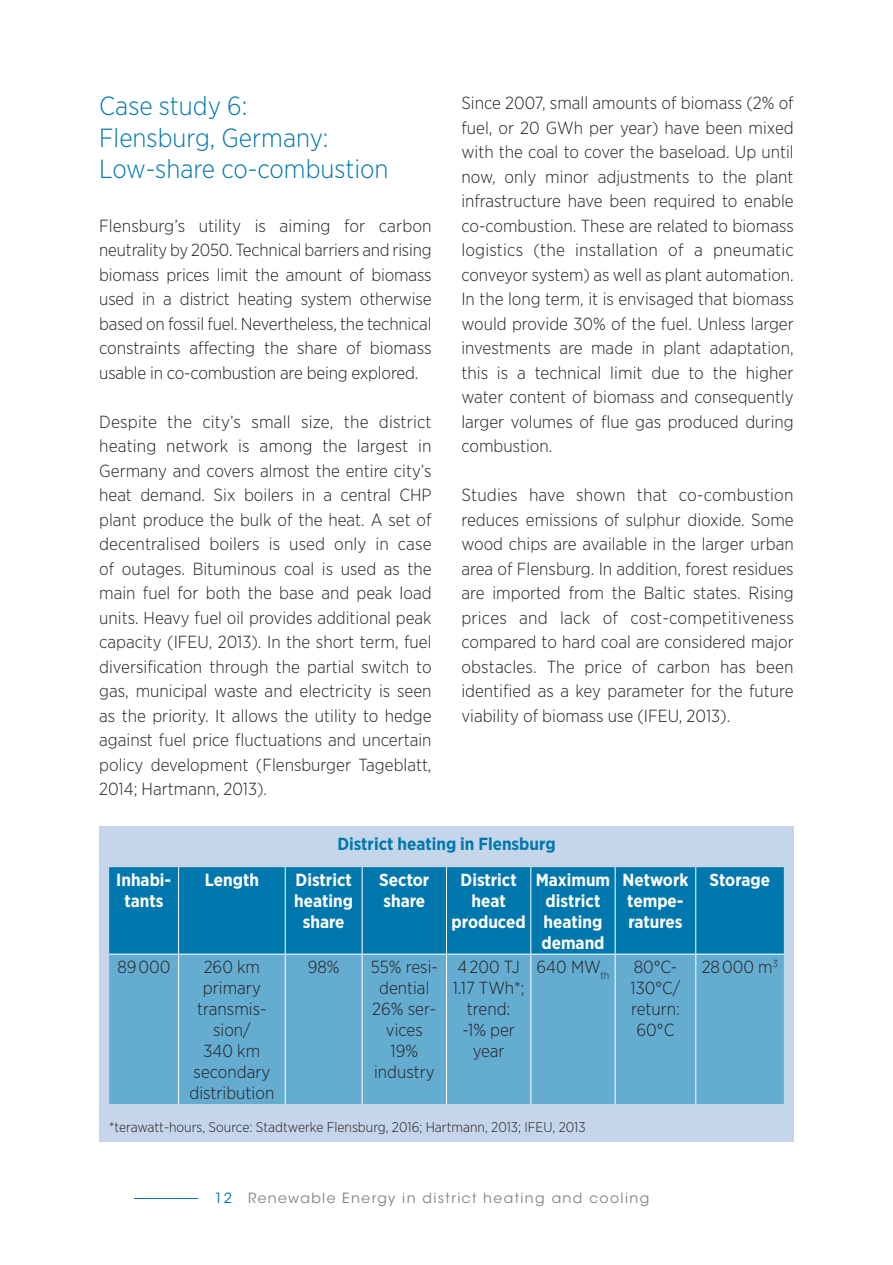
<style>
.page{position:relative;width:893px;height:1265px;background:#fff}
.page>*{position:absolute;margin:0;border:0;box-sizing:border-box;transform-origin:0 0}
.Zü-1-1{font:300 26.25px/31.5px "Gotham Narrow";color:#0078ae}
.Bodytext-ES{font:300 17.5px/24.5px "Gotham Narrow";color:#231f20;text-align:justify}
.Bodytext-Tabelle{font:300 17.5px/21px "Gotham Narrow";color:#231f20;text-align:center}
.Bodytext-Tabelle-2{font:700 17.5px/21px "Gotham Narrow";color:#fff;text-align:center}
.BU_Tabelle{font:700 17.5px "Gotham Narrow";color:#0078ae}
.Source{font:300 14px "Gotham Narrow";color:#231f20}
.t1{font:14px "ITC Avant Garde Std";letter-spacing:.1em;color:#808285}
.s1{color:#0078ae}
</style>
<div class="page">
<hr style="left:134px;top:1198px;width:64px;height:1px;background:#0078ae">
<div style="left:99px;top:826px;width:695px;height:316px;background:#c6d6ea"></div>
<div style="left:109px;top:867px;width:675px;height:87px;background:#0078ae"></div>
<div style="left:109px;top:955px;width:675px;height:149px;background:#65acd1"></div>
<hr style="left:178px;top:867px;width:1px;height:87px;background:#fff">
<hr style="left:285px;top:867px;width:1px;height:87px;background:#fff">
<hr style="left:362px;top:867px;width:1px;height:87px;background:#fff">
<hr style="left:446px;top:867px;width:1px;height:87px;background:#fff">
<hr style="left:530px;top:867px;width:1px;height:87px;background:#fff">
<hr style="left:615px;top:867px;width:1px;height:87px;background:#fff">
<hr style="left:695px;top:867px;width:1px;height:87px;background:#fff">
<hr style="left:109px;top:954px;width:70px;height:1px;background:#fff">
<hr style="left:179px;top:954px;width:106px;height:1px;background:#fff">
<hr style="left:178px;top:955px;width:1px;height:149px;background:#fff">
<hr style="left:285px;top:954px;width:77px;height:1px;background:#fff">
<hr style="left:285px;top:955px;width:1px;height:149px;background:#fff">
<hr style="left:362px;top:954px;width:84px;height:1px;background:#fff">
<hr style="left:362px;top:955px;width:1px;height:149px;background:#fff">
<hr style="left:446px;top:954px;width:85px;height:1px;background:#fff">
<hr style="left:446px;top:955px;width:1px;height:149px;background:#fff">
<hr style="left:531px;top:954px;width:84px;height:1px;background:#fff">
<hr style="left:530px;top:955px;width:1px;height:149px;background:#fff">
<hr style="left:615px;top:954px;width:81px;height:1px;background:#fff">
<hr style="left:615px;top:955px;width:1px;height:149px;background:#fff">
<hr style="left:696px;top:954px;width:88px;height:1px;background:#fff">
<hr style="left:695px;top:955px;width:1px;height:149px;background:#fff">
<p class="Zü-1-1" style="left:99px;top:90px;width:291px">Case study 6:<br>Flensburg, Germany:<br>Low-share co-combustion</p>
<p class="Bodytext-ES" style="left:99px;top:213px;width:334px">Flensburg’s utility is aiming for carbon neutrality by 2050. Technical barriers and rising biomass prices limit the amount of biomass used in a district heating system otherwise based on fossil fuel. Nevertheless, the technical constraints affecting the share of biomass usable in co-combustion are being explored.</p>
<p class="Bodytext-ES" style="left:99px;top:409px;width:334px">Despite the city’s small size, the district heating network is among the largest in Germany and covers almost the entire city’s heat demand. Six boilers in a central CHP plant produce the bulk of the heat. A set of decentralised boilers is used only in case of outages. Bituminous coal is used as the main fuel for both the base and peak load units. Heavy fuel oil provides additional peak capacity (IFEU, 2013). In the short term, fuel diversification through the partial switch to gas, municipal waste and electricity is seen as the priority. It allows the utility to hedge against fuel price fluctuations and uncertain policy development (Flensburger Tageblatt, 2014; Hartmann, 2013).</p>
<p class="Bodytext-ES" style="left:461px;top:90px;width:334px">Since 2007, small amounts of biomass (2% of fuel, or 20 GWh per year) have been mixed with the coal to cover the baseload. Up until now, only minor adjustments to the plant infrastructure have been required to enable co-combustion. These are related to biomass logistics (the installation of a pneumatic conveyor system) as well as plant automation.<br>In the long term, it is envisaged that biomass would provide 30% of the fuel. Unless larger investments are made in plant adaptation, this is a technical limit due to the higher water content of biomass and consequently larger volumes of flue gas produced during combustion.</p>
<p class="Bodytext-ES" style="left:461px;top:482px;width:334px">Studies have shown that co-combustion reduces emissions of sulphur dioxide. Some wood chips are available in the larger urban area of Flensburg. In addition, forest residues are imported from the Baltic states. Rising prices and lack of cost-competitiveness compared to hard coal are considered major obstacles. The price of carbon has been identified as a key parameter for the future viability of biomass use (IFEU, 2013).</p>
<p class="BU_Tabelle" style="left:337px;top:833px;width:220px">District heating in Flensburg</p>
<p class="Bodytext-Tabelle-2" style="left:116px;top:869px;width:57px">Inhabi&shy;tants</p>
<p class="Bodytext-Tabelle-2" style="left:205px;top:869px;width:56px">Length</p>
<p class="Bodytext-Tabelle-2" style="left:294px;top:869px;width:60px">District heating share</p>
<p class="Bodytext-Tabelle-2" style="left:379px;top:869px;width:52px;text-align:left">Sector share</p>
<p class="Bodytext-Tabelle-2" style="left:452px;top:869px;width:76px">District heat produced</p>
<p class="Bodytext-Tabelle-2" style="left:536px;top:869px;width:76px">Maximum district heating demand</p>
<p class="Bodytext-Tabelle-2" style="left:622px;top:869px;width:68px;text-align:left">Network tempe&shy;ratures</p>
<p class="Bodytext-Tabelle-2" style="left:710px;top:869px;width:62px">Storage</p>
<p class="Bodytext-Tabelle" style="left:117px;top:956px;width:55px">89 000</p>
<p class="Bodytext-Tabelle" style="left:190px;top:956px;width:86px">260 km primary transmis&shy;sion/<br>340 km secondary distribution</p>
<p class="Bodytext-Tabelle" style="left:308px;top:956px;width:33px">98%</p>
<p class="Bodytext-Tabelle" style="left:371px;top:956px;width:69px">55% resi&shy;dential<br>26% ser&shy;vices<br>19% industry</p>
<p class="Bodytext-Tabelle" style="left:453px;top:956px;width:73px">4 200 TJ<br>1.17 TWh*; trend:<br>-1% per year</p>
<p class="Bodytext-Tabelle" style="left:537px;top:956px;width:74px">640 MW<sub>th</sub></p>
<p class="Bodytext-Tabelle" style="left:631px;top:956px;width:52px">80°C-<br>130°C/ return:<br>60°C</p>
<p class="Bodytext-Tabelle" style="left:702px;top:956px;width:78px">28 000 m<sup>3</sup></p>
<p class="Source" style="left:109px;top:1119px;width:478px">*terawatt-hours, Source: Stadtwerke Flensburg, 2016; Hartmann, 2013; IFEU, 2013</p>
<p class="t1" style="left:214px;top:1190px;width:436px"><span class="s1">12</span> Renewable Energy in district heating and cooling</p>
</div>
